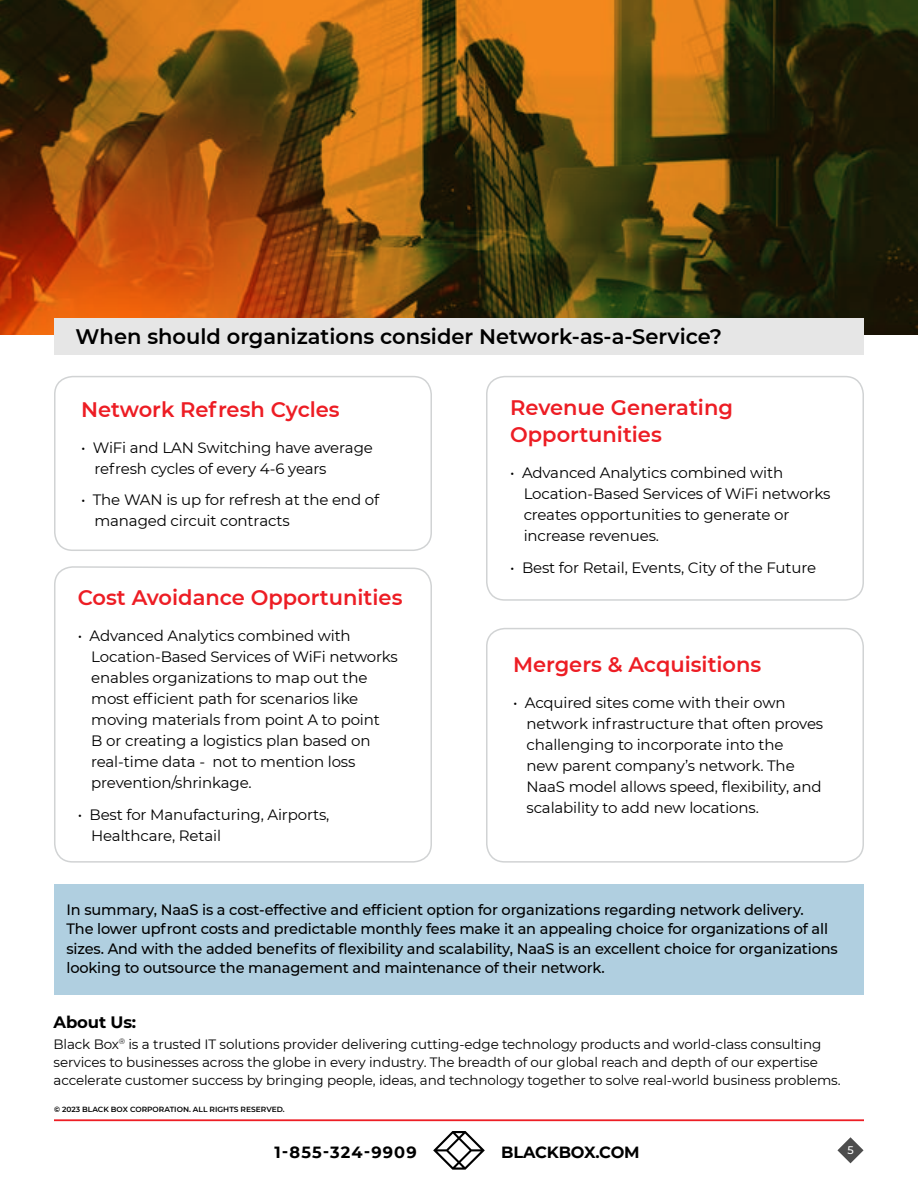
<style>
.page{position:relative;width:918px;height:1188px;background:#fff}
.page>*{position:absolute;margin:0;border:0;box-sizing:border-box;transform-origin:0 0}
.t1{font:600 21px/27px "Montserrat";color:#ed1d24}
.t2{font:600 21px "Montserrat";color:#000}
.t3{font:700 16.5px "Montserrat";letter-spacing:-.01em;color:#000}
.t4{font:700 16.2px "Montserrat";letter-spacing:.07em;color:#000}
.t5{font:700 16.2px "Montserrat";letter-spacing:-.005em;color:#000}
.t6{font:15px/21px "Montserrat";letter-spacing:-.01em;color:#000}
.t7{font:500 15px/19.5px "Montserrat";letter-spacing:-.01em;color:#000}
.t8{font:13.5px/18px "Montserrat";letter-spacing:-.01em;color:#000}
.t9{font:500 10.95px "Montserrat";color:#fff}
.t10{font:600 7.5px "Montserrat";color:#000}
</style>
<div class="page">
<hr style="left:54px;top:1119px;width:810px;height:2px;background:#ed1d24">
<svg style="left:433px;top:1131px;width:52px;height:39px"></svg>
<svg style="left:837px;top:1137px;width:27px;height:26px"></svg>
<div style="left:54px;top:376px;width:378px;height:175px;border:2px solid #d1d3d4;border-radius:18px"></div>
<div style="left:486px;top:376px;width:378px;height:225px;border:2px solid #d1d3d4;border-radius:18px"></div>
<div style="left:486px;top:628px;width:378px;height:235px;border:2px solid #d1d3d4;border-radius:18px"></div>
<svg style="left:54px;top:566px;width:378px;height:297px"></svg>
<img style="left:0;top:0;width:918px;height:334px">
<div style="left:54px;top:319px;width:810px;height:36px;background:#e6e6e6"></div>
<div style="left:54px;top:884px;width:810px;height:111px;background:#b0cfe0"></div>
<h1 class="t2" style="left:76px;top:322px;width:648px">When should organizations consider Network-as-a-Service?</h1>
<h1 class="t1" style="left:81px;top:395px;width:260px">Network Refresh Cycles</h1>
<p class="t6" style="left:94px;top:436px;width:280px;text-indent:-14px">• WiFi and LAN Switching have average refresh cycles of every 4-6 years</p>
<p class="t6" style="left:94px;top:489px;width:286px;text-indent:-14px">• The WAN is up for refresh at the end of managed circuit contracts</p>
<h1 class="t1" style="left:78px;top:583px;width:326px">Cost Avoidance Opportunities</h1>
<p class="t6" style="left:91px;top:625px;width:308px;text-indent:-14px">• Advanced Analytics combined with Location-Based Services of WiFi networks enables organizations to map out the most efficient path for scenarios like moving materials from point A to point<br>B or creating a logistics plan based on real-time data - not to mention loss prevention/shrinkage.</p>
<p class="t6" style="left:91px;top:804px;width:240px;text-indent:-14px">• Best for Manufacturing, Airports,<br>Healthcare, Retail</p>
<h1 class="t1" style="left:510px;top:393px;width:224px">Revenue Generating<br>Opportunities</h1>
<p class="t6" style="left:524px;top:462px;width:308px;text-indent:-14px">• Advanced Analytics combined with Location-Based Services of WiFi networks creates opportunities to generate or increase revenues.</p>
<p class="t6" style="left:510px;top:557px;width:307px">• Best for Retail, Events, City of the Future</p>
<h1 class="t1" style="left:513px;top:650px;width:250px">Mergers &amp; Acquisitions</h1>
<p class="t6" style="left:526px;top:691px;width:298px;text-indent:-14px">• Acquired sites come with their own network infrastructure that often proves challenging to incorporate into the<br>new parent company’s network. The NaaS model allows speed, flexibility, and scalability to add new locations.</p>
<p class="t7" style="left:66px;top:899px;width:773px">In summary, NaaS is a cost-effective and efficient option for organizations regarding network delivery.<br>The lower upfront costs and predictable monthly fees make it an appealing choice for organizations of all sizes. And with the added benefits of flexibility and scalability, NaaS is an excellent choice for organizations looking to outsource the management and maintenance of their network.</p>
<p class="t3" style="left:54px;top:1010px;width:84px">About Us:</p>
<p class="t8" style="left:54px;top:1035px;width:789px">Black Box<sup>®</sup> is a trusted IT solutions provider delivering cutting-edge technology products and world-class consulting services to businesses across the globe in every industry. The breadth of our global reach and depth of our expertise accelerate customer success by bringing people, ideas, and technology together to solve real-world business problems.</p>
<p class="t10" style="left:54px;top:1104px;width:232px">© 2023 BLACK BOX CORPORATION. ALL RIGHTS RESERVED.</p>
<p class="t4" style="left:274px;top:1141px;width:144px">1-855-324-9909</p>
<p class="t5" style="left:501px;top:1141px;width:140px">BLACKBOX.COM</p>
<p class="t9" style="left:847px;top:1143px;width:8px">5</p>
</div>
